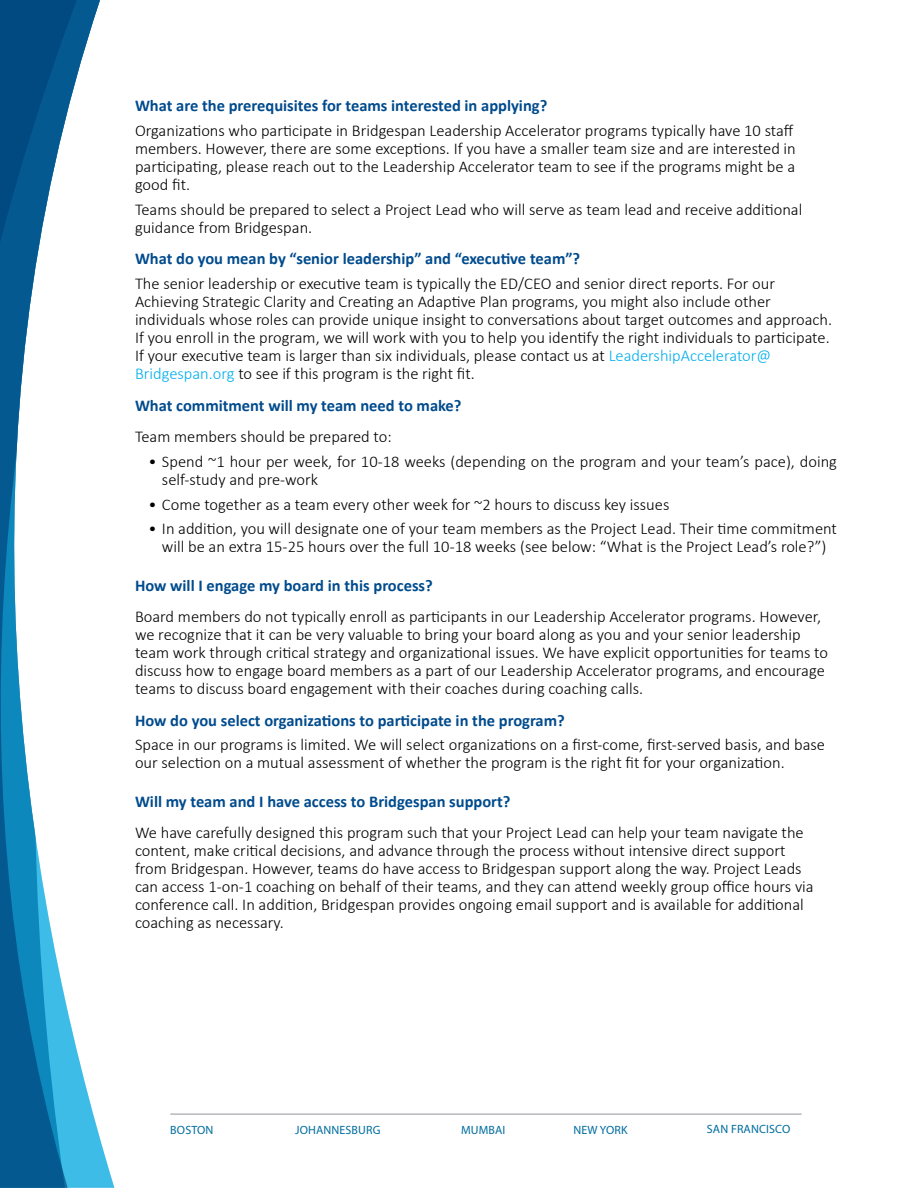
<style>
.page{position:relative;width:918px;height:1188px;background:#fff}
.page>*{position:absolute;margin:0;border:0;box-sizing:border-box;transform-origin:0 0}
.t1{font:300 16.5px/18px "Calibri";color:#000}
.t2{font:700 16.5px "Calibri";color:#004b8d}
.t3{font:12px "Myriad Pro";letter-spacing:.01em;color:#006d9f}
.s1{color:#00aeef}
</style>
<div class="page">
<hr style="left:170px;top:1113px;width:632px;height:2px;background:#b7b8bd">
<svg style="left:0;top:0;width:114px;height:1188px"></svg>
<div style="left:352px;top:1149px;width:264px;height:24px;border:2px solid #fff;border-radius:7px"></div>
<p class="t2" style="left:135px;top:94px;width:414px">What are the prerequisites for teams interested in applying?</p>
<p class="t1" style="left:135px;top:121px;width:662px">Organizations who participate in Bridgespan Leadership Accelerator programs typically have 10 staff members. However, there are some exceptions. If you have a smaller team size and are interested in participating, please reach out to the Leadership Accelerator team to see if the programs might be a good fit.</p>
<p class="t1" style="left:135px;top:200px;width:669px">Teams should be prepared to select a Project Lead who will serve as team lead and receive additional guidance from Bridgespan.</p>
<p class="t2" style="left:135px;top:247px;width:447px">What do you mean by “senior leadership” and “executive team”?</p>
<p class="t1" style="left:135px;top:274px;width:699px">The senior leadership or executive team is typically the ED/CEO and senior direct reports. For our Achieving Strategic Clarity and Creating an Adaptive Plan programs, you might also include other individuals whose roles can provide unique insight to conversations about target outcomes and approach.<br>If you enroll in the program, we will work with you to help you identify the right individuals to participate.<br>If your executive team is larger than six individuals, please contact us at <span class="s1">LeadershipAccelerator@ Bridgespan.org</span> to see if this program is the right fit.</p>
<p class="t2" style="left:135px;top:393px;width:328px">What commitment will my team need to make?</p>
<p class="t1" style="left:135px;top:427px;width:258px">Team members should be prepared to:</p>
<p class="t1" style="left:162px;top:452px;width:677px;text-indent:-13px">• Spend ~1 hour per week, for 10-18 weeks (depending on the program and your team’s pace), doing self-study and pre-work</p>
<p class="t1" style="left:148px;top:495px;width:522px">• Come together as a team every other week for ~2 hours to discuss key issues</p>
<p class="t1" style="left:148px;top:520px;width:690px;text-align:center">• In addition, you will designate one of your team members as the Project Lead. Their time commitment will be an extra 15-25 hours over the full 10-18 weeks (see below: “What is the Project Lead’s role?”)</p>
<p class="t2" style="left:135px;top:573px;width:299px">How will I engage my board in this process?</p>
<p class="t1" style="left:135px;top:607px;width:695px">Board members do not typically enroll as participants in our Leadership Accelerator programs. However, we recognize that it can be very valuable to bring your board along as you and your senior leadership team work through critical strategy and organizational issues. We have explicit opportunities for teams to discuss how to engage board members as a part of our Leadership Accelerator programs, and encourage teams to discuss board engagement with their coaches during coaching calls.</p>
<p class="t2" style="left:135px;top:708px;width:431px">How do you select organizations to participate in the program?</p>
<p class="t1" style="left:135px;top:736px;width:692px">Space in our programs is limited. We will select organizations on a first-come, first-served basis, and base our selection on a mutual assessment of whether the program is the right fit for your organization.</p>
<p class="t2" style="left:135px;top:789px;width:377px">Will my team and I have access to Bridgespan support?</p>
<p class="t1" style="left:135px;top:823px;width:680px">We have carefully designed this program such that your Project Lead can help your team navigate the content, make critical decisions, and advance through the process without intensive direct support from Bridgespan. However, teams do have access to Bridgespan support along the way. Project Leads can access 1-on-1 coaching on behalf of their teams, and they can attend weekly group office hours via conference call. In addition, Bridgespan provides ongoing email support and is available for additional coaching as necessary.</p>
<p class="t3" style="left:170px;top:1122px;width:45px">BOSTON</p>
<p class="t3" style="left:573px;top:1122px;width:56px">NEW YORK</p>
<p class="t3" style="left:707px;top:1122px;width:85px">SAN FRANCISCO</p>
<p class="t3" style="left:295px;top:1122px;width:87px">JOHANNESBURG</p>
<p class="t3" style="left:461px;top:1122px;width:46px">MUMBAI</p>
</div>
